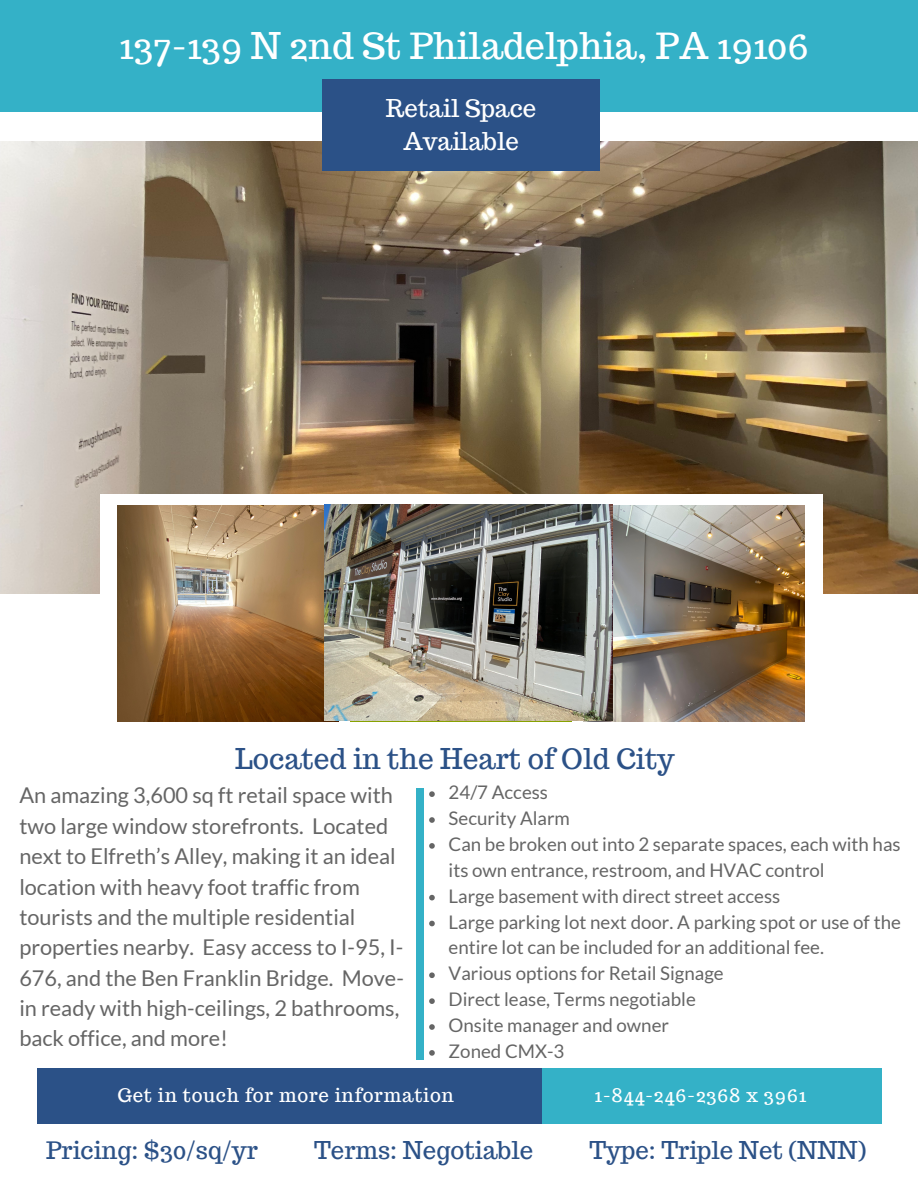
<style>
.page{position:relative;width:918px;height:1188px;background:#fff}
.page>*{position:absolute;margin:0;border:0;box-sizing:border-box;transform-origin:0 0}
.t1{font:36px "Trocchi";color:#fff}
.t2{font:28.05px "Trocchi";color:#2b5187}
.t3{font:24px "Trocchi";color:#2b5187}
.t4{font:24px/32.7px "Trocchi";color:#fff;text-align:center}
.t5{font:21.75px/30.3px "Lato";color:#656565}
.t6{font:18.75px/25.8px "Lato";color:#656565}
.t7{font:18.75px "Trocchi";letter-spacing:.04em;color:#fff}
</style>
<div class="page">
<img style="left:1px;top:141px;width:917px;height:453px">
<div style="left:0;top:0;width:918px;height:111px;background:#34b1c7"></div>
<svg style="left:429px;top:791px;width:6px;height:6px"></svg>
<svg style="left:429px;top:817px;width:6px;height:6px"></svg>
<svg style="left:429px;top:843px;width:6px;height:6px"></svg>
<svg style="left:429px;top:895px;width:6px;height:5px"></svg>
<svg style="left:429px;top:921px;width:6px;height:5px"></svg>
<svg style="left:429px;top:972px;width:6px;height:6px"></svg>
<svg style="left:429px;top:998px;width:6px;height:6px"></svg>
<svg style="left:429px;top:1024px;width:6px;height:6px"></svg>
<svg style="left:429px;top:1050px;width:6px;height:6px"></svg>
<div style="left:37px;top:1069px;width:564px;height:55px;background:#2b5187"></div>
<div style="left:542px;top:1069px;width:340px;height:55px;background:#34b1c7"></div>
<div style="left:322px;top:80px;width:278px;height:91px;background:#2b5187"></div>
<div style="left:416px;top:789px;width:8px;height:271px;background:#34b1c7"></div>
<div style="left:100px;top:494px;width:722px;height:248px;background:#fff"></div>
<img style="left:117px;top:505px;width:207px;height:216px">
<img style="left:612px;top:505px;width:193px;height:216px">
<img style="left:324px;top:505px;width:288px;height:216px">
<h1 class="t1" style="left:119px;top:22px;width:691px">137-139 N 2nd St Philadelphia, PA 19106</h1>
<p class="t4" style="left:386px;top:92px;width:152px">Retail Space<br>Available</p>
<h2 class="t2" style="left:235px;top:740px;width:441px">Located in the Heart of Old City</h2>
<p class="t6" style="left:449px;top:779px;width:454px">24/7 Access<br>Security Alarm<br>Can be broken out into 2 separate spaces, each with has its own entrance, restroom, and HVAC control<br>Large basement with direct street access<br>Large parking lot next door. A parking spot or use of the entire lot can be included for an additional fee.<br>Various options for Retail Signage<br>Direct lease, Terms negotiable<br>Onsite manager and owner<br>Zoned CMX-3</p>
<p class="t5" style="left:19px;top:780px;width:386px">An amazing 3,600 sq ft retail space with two large window storefronts. Located next to Elfreth’s Alley, making it an ideal location with heavy foot traffic from tourists and the multiple residential properties nearby. Easy access to I-95, I-676, and the Ben Franklin Bridge. Move&shy;in ready with high-ceilings, 2 bathrooms, back office, and more!</p>
<p class="t7" style="left:117px;top:1083px;width:338px">Get in touch for more information</p>
<p class="t7" style="left:595px;top:1083px;width:213px">1-844-246-2368 x 3961</p>
<p class="t3" style="left:46px;top:1135px;width:213px">Pricing: $30/sq/yr</p>
<p class="t3" style="left:314px;top:1135px;width:221px">Terms: Negotiable</p>
<p class="t3" style="left:589px;top:1135px;width:278px">Type: Triple Net (NNN)</p>
</div>
